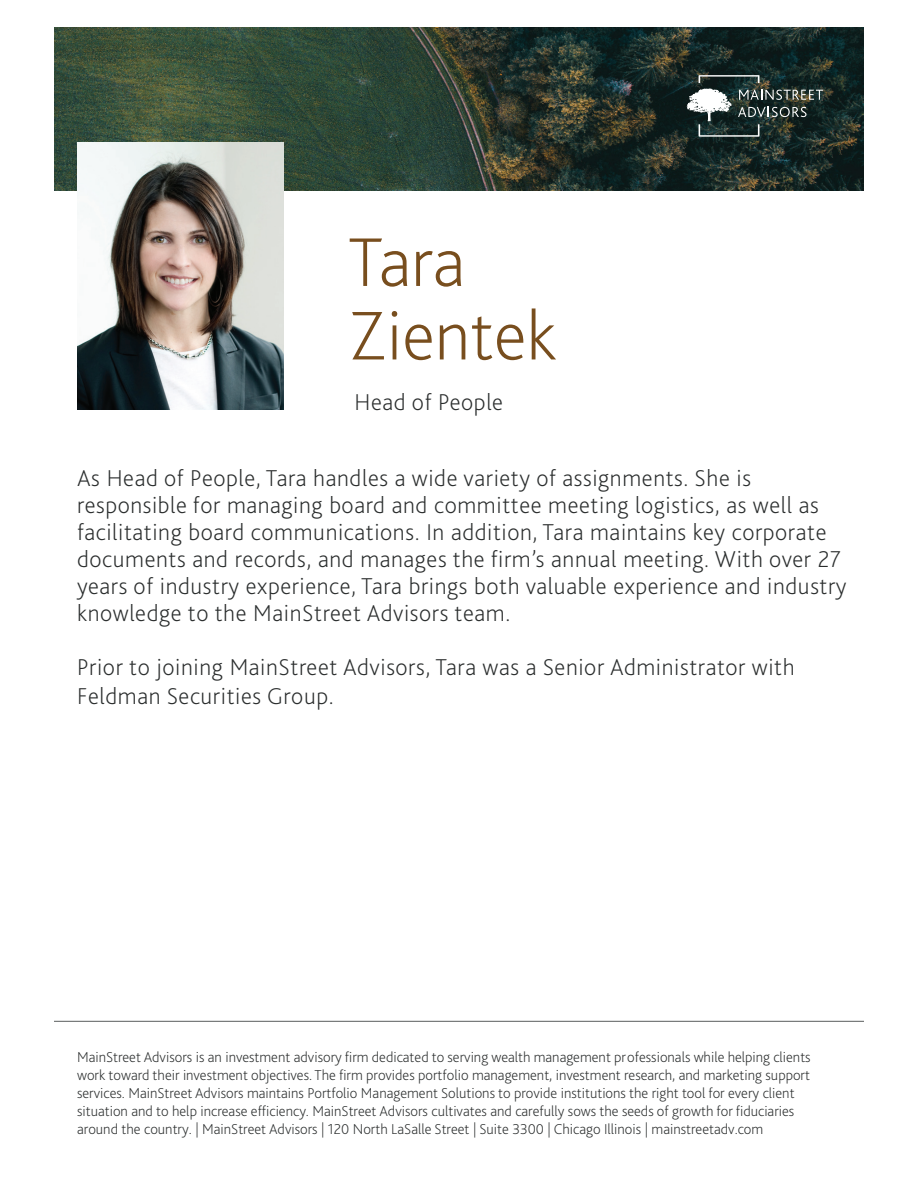
<style>
.page{position:relative;width:918px;height:1188px;background:#fff}
.page>*{position:absolute;margin:0;border:0;box-sizing:border-box;transform-origin:0 0}
.t1{font:200 72px/73.5px "Bliss";color:#784e1e}
.t2{font:200 24px/27px "Bliss";letter-spacing:.025em;color:#2a2d2d}
.t3{font:200 15px/18px "Bliss";color:#2a2d2d}
</style>
<div class="page">
<img style="left:54px;top:28px;width:810px;height:162px">
<svg style="left:687px;top:75px;width:136px;height:62px"></svg>
<img style="left:77px;top:143px;width:206px;height:266px">
<hr style="left:54px;top:1021px;width:810px;height:1px;background:#595c5c">
<h1 class="t1" style="left:348px;top:225px;width:210px">Tara<br>Zientek</h1>
<h2 class="t2" style="left:355px;top:388px;width:150px">Head of People</h2>
<p class="t2" style="left:77px;top:464px;width:771px">As Head of People, Tara handles a wide variety of assignments. She is responsible for managing board and committee meeting logistics, as well as facilitating board communications. In addition, Tara maintains key corporate documents and records, and manages the firm’s annual meeting. With over 27 years of industry experience, Tara brings both valuable experience and industry knowledge to the MainStreet Advisors team.</p>
<h2 class="t2" style="left:77px;top:652px;width:719px;line-height:29.2px">Prior to joining MainStreet Advisors, Tara was a Senior Administrator with<br>Feldman Securities Group.</h2>
<p class="t3" style="left:77px;top:1048px;width:735px">MainStreet Advisors is an investment advisory firm dedicated to serving wealth management professionals while helping clients work toward their investment objectives. The firm provides portfolio management, investment research, and marketing support services. MainStreet Advisors maintains Portfolio Management Solutions to provide institutions the right tool for every client situation and to help increase efficiency. MainStreet Advisors cultivates and carefully sows the seeds of growth for fiduciaries around the country. | MainStreet Advisors | 120 North LaSalle Street | Suite 3300 | Chicago Illinois | mainstreetadv.com</p>
</div>
